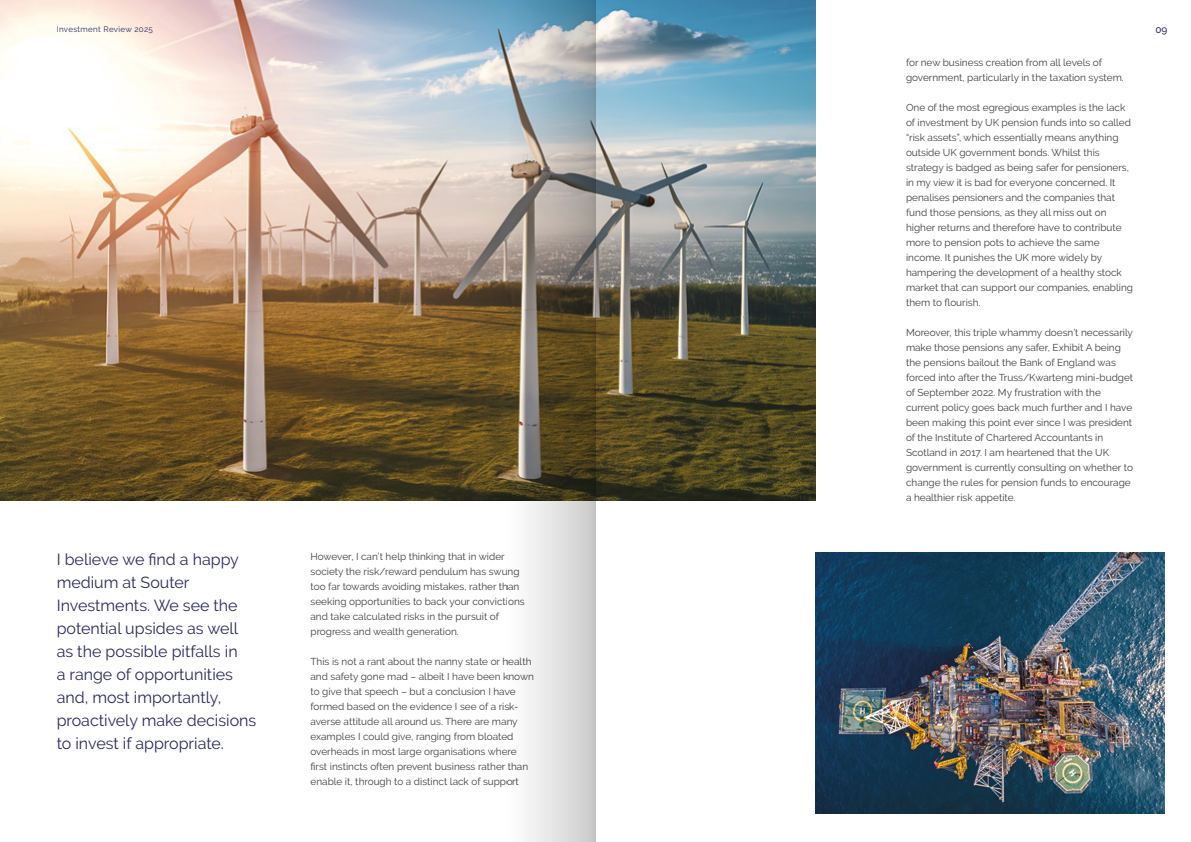
<style>
.page{position:relative;width:1191px;height:842px;background:#fff}
.page>*{position:absolute;margin:0;border:0;box-sizing:border-box;transform-origin:0 0}
.t1{font:16px/23px "Raleway";color:#2b2862}
.t2{font:10px/15px "Raleway";color:#423f42}
.t3{font:500 10px "Raleway";color:#2b2862}
.t4{font:8px "Raleway";letter-spacing:.04em;color:#2b2862}
</style>
<div class="page">
<img style="left:0;top:0;width:815px;height:500px">
<img style="left:815px;top:552px;width:349px;height:262px">
<svg style="left:507px;top:0;width:88px;height:842px;background:#acaaa2"></svg>
<p class="t4" style="left:57px;top:25px;width:98px">Investment Review 2025</p>
<p class="t3" style="left:1155px;top:24px;width:14px">09</p>
<h1 class="t1" style="left:57px;top:548px;width:201px">I believe we find a happy medium at Souter<br>Investments. We see the potential upsides as well as the possible pitfalls in<br>a range of opportunities and, most importantly, proactively make decisions to invest if appropriate.</h1>
<p class="t2" style="left:310px;top:549px;width:216px">However, I can’t help thinking that in wider society the risk/reward pendulum has swung too far towards avoiding mistakes, rather than seeking opportunities to back your convictions and take calculated risks in the pursuit of progress and wealth generation.</p>
<p class="t2" style="left:310px;top:654px;width:225px">This is not a rant about the nanny state or health and safety gone mad – albeit I have been known to give that speech – but a conclusion I have formed based on the evidence I see of a risk&shy;averse attitude all around us. There are many examples I could give, ranging from bloated overheads in most large organisations where first instincts often prevent business rather than enable it, through to a distinct lack of support</p>
<p class="t2" style="left:906px;top:55px;width:219px">for new business creation from all levels of government, particularly in the taxation system.</p>
<p class="t2" style="left:906px;top:100px;width:228px">One of the most egregious examples is the lack of investment by UK pension funds into so called “risk assets”, which essentially means anything outside UK government bonds. Whilst this strategy is badged as being safer for pensioners, in my view it is bad for everyone concerned. It penalises pensioners and the companies that fund those pensions, as they all miss out on higher returns and therefore have to contribute more to pension pots to achieve the same income. It punishes the UK more widely by hampering the development of a healthy stock market that can support our companies, enabling them to flourish.</p>
<p class="t2" style="left:906px;top:325px;width:229px">Moreover, this triple whammy doesn’t necessarily make those pensions any safer, Exhibit A being the pensions bailout the Bank of England was forced into after the Truss/Kwarteng mini-budget of September 2022. My frustration with the current policy goes back much further and I have been making this point ever since I was president of the Institute of Chartered Accountants in Scotland in 2017. I am heartened that the UK government is currently consulting on whether to change the rules for pension funds to encourage a healthier risk appetite.</p>
</div>
